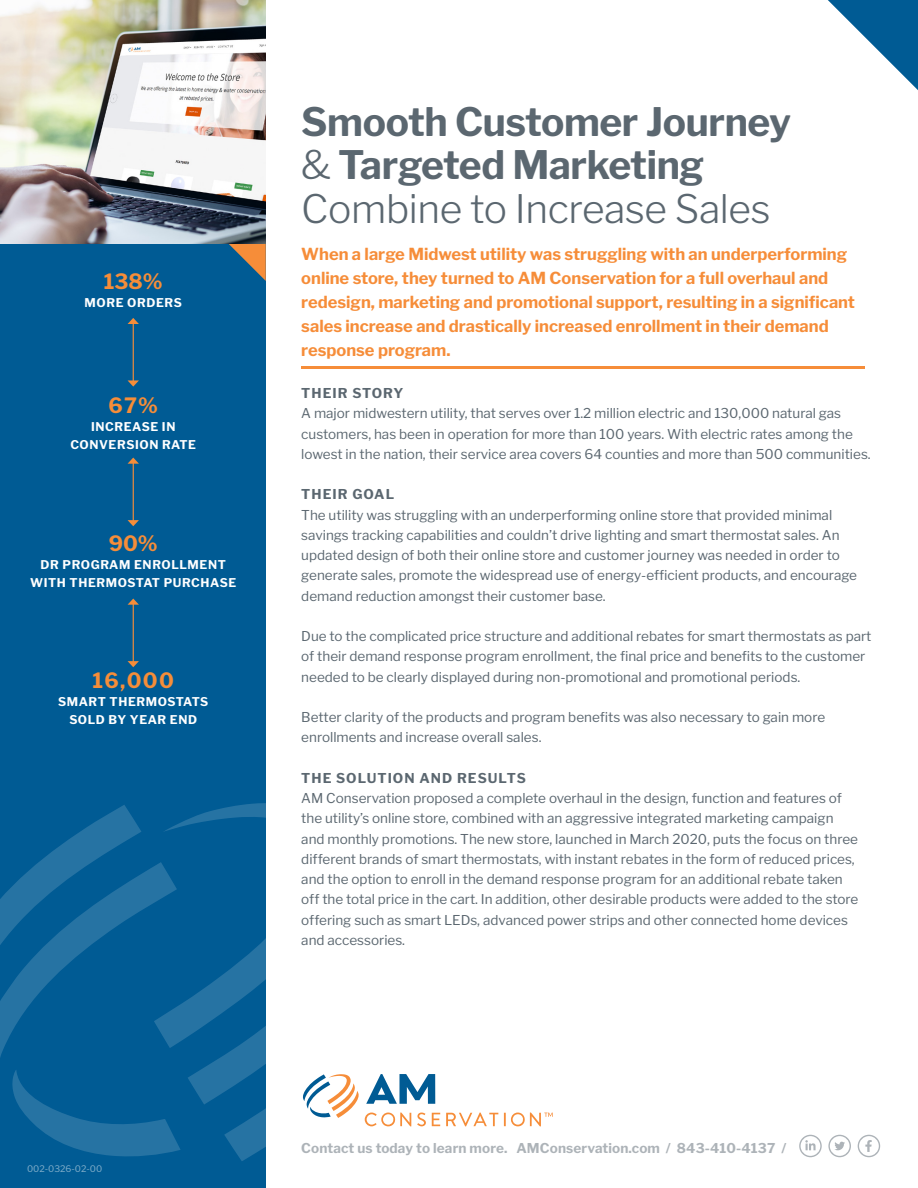
<style>
.page{position:relative;width:918px;height:1188px;background:#fff}
.page>*{position:absolute;margin:0;border:0;box-sizing:border-box;transform-origin:0 0}
.t1{font:700 39px/43.5px "Libre Franklin";letter-spacing:-.01em;color:#5b6770}
.t2{font:700 21px "Libre Franklin";letter-spacing:.06em;color:#f68d39}
.t3{font:700 16.5px/24px "Libre Franklin";color:#f68d39}
.t4{font:13.5px/20.2px "Libre Franklin";color:#5b6770}
.t5{font:700 13.5px "Libre Franklin";letter-spacing:.01em;color:#adb3b8}
.t6{font:700 12px/18px "Libre Franklin";letter-spacing:.05em;color:#fff;text-align:center}
.t7{font:9px "Libre Franklin";color:#80adc9}
.s1{font-weight:300}
.s2{font-weight:700}
</style>
<div class="page">
<div style="left:0;top:243px;width:266px;height:945px;background:#005b94"></div>
<svg style="left:228px;top:243px;width:38px;height:38px"></svg>
<svg style="left:181px;top:803px;width:85px;height:358px"></svg>
<svg style="left:0;top:805px;width:181px;height:352px"></svg>
<svg style="left:828px;top:0;width:90px;height:90px"></svg>
<svg style="left:799px;top:1135px;width:81px;height:22px"></svg>
<svg style="left:303px;top:1074px;width:250px;height:52px"></svg>
<img style="left:0;top:0;width:266px;height:243px">
<hr style="left:301px;top:366px;width:564px;height:3px;background:#f68d39">
<hr style="left:133px;top:323px;width:1px;height:58px;background:#f68d39">
<svg style="left:128px;top:318px;width:11px;height:6px"></svg>
<svg style="left:128px;top:380px;width:11px;height:7px"></svg>
<hr style="left:133px;top:463px;width:1px;height:58px;background:#f68d39">
<svg style="left:128px;top:458px;width:11px;height:6px"></svg>
<svg style="left:128px;top:520px;width:11px;height:6px"></svg>
<hr style="left:133px;top:604px;width:1px;height:58px;background:#f68d39">
<svg style="left:128px;top:599px;width:11px;height:6px"></svg>
<svg style="left:128px;top:661px;width:11px;height:6px"></svg>
<p class="t2" style="left:104px;top:265px;width:60px">138%</p>
<p class="t6" style="left:85px;top:293px;width:99px">MORE ORDERS</p>
<p class="t2" style="left:108px;top:389px;width:51px">67%</p>
<p class="t6" style="left:70px;top:417px;width:127px">INCREASE IN<br>CONVERSION RATE</p>
<p class="t2" style="left:109px;top:527px;width:51px">90%</p>
<p class="t6" style="left:30px;top:555px;width:208px">DR PROGRAM ENROLLMENT<br>WITH THERMOSTAT PURCHASE</p>
<p class="t2" style="left:93px;top:664px;width:83px">16,000</p>
<p class="t6" style="left:58px;top:692px;width:152px">SMART THERMOSTATS<br>SOLD BY YEAR END</p>
<p class="t1" style="left:301px;top:96px;width:491px">Smooth Customer Journey <span class="s1">&amp;</span> Targeted Marketing<br><span class="s1">Combine to Increase Sales</span></p>
<p class="t3" style="left:301px;top:240px;width:555px">When a large Midwest utility was struggling with an underperforming online store, they turned to AM Conservation for a full overhaul and redesign, marketing and promotional support, resulting in a significant sales increase and drastically increased enrollment in their demand response program.</p>
<p class="t4" style="left:301px;top:382px;width:571px"><span class="s2">THEIR STORY<br></span>A major midwestern utility, that serves over 1.2 million electric and 130,000 natural gas customers, has been in operation for more than 100 years. With electric rates among the lowest in the nation, their service area covers 64 counties and more than 500 communities.</p>
<p class="t4" style="left:301px;top:483px;width:557px"><span class="s2">THEIR GOAL<br></span>The utility was struggling with an underperforming online store that provided minimal savings tracking capabilities and couldn’t drive lighting and smart thermostat sales. An updated design of both their online store and customer journey was needed in order to generate sales, promote the widespread use of energy-efficient products, and encourage demand reduction amongst their customer base.</p>
<p class="t4" style="left:301px;top:625px;width:572px">Due to the complicated price structure and additional rebates for smart thermostats as part of their demand response program enrollment, the final price and benefits to the customer needed to be clearly displayed during non-promotional and promotional periods.</p>
<p class="t4" style="left:301px;top:706px;width:525px">Better clarity of the products and program benefits was also necessary to gain more enrollments and increase overall sales.</p>
<p class="t4" style="left:301px;top:767px;width:559px"><span class="s2">THE SOLUTION AND RESULTS<br></span>AM Conservation proposed a complete overhaul in the design, function and features of the utility’s online store, combined with an aggressive integrated marketing campaign and monthly promotions. The new store, launched in March 2020, puts the focus on three different brands of smart thermostats, with instant rebates in the form of reduced prices, and the option to enroll in the demand response program for an additional rebate taken off the total price in the cart. In addition, other desirable products were added to the store offering such as smart LEDs, advanced power strips and other connected home devices and accessories.</p>
<p class="t7" style="left:27px;top:1162px;width:77px">002-0326-02-00</p>
<p class="t5" style="left:301px;top:1137px;width:487px">Contact us today to learn more. AMConservation.com / 843-410-4137 /</p>
</div>
